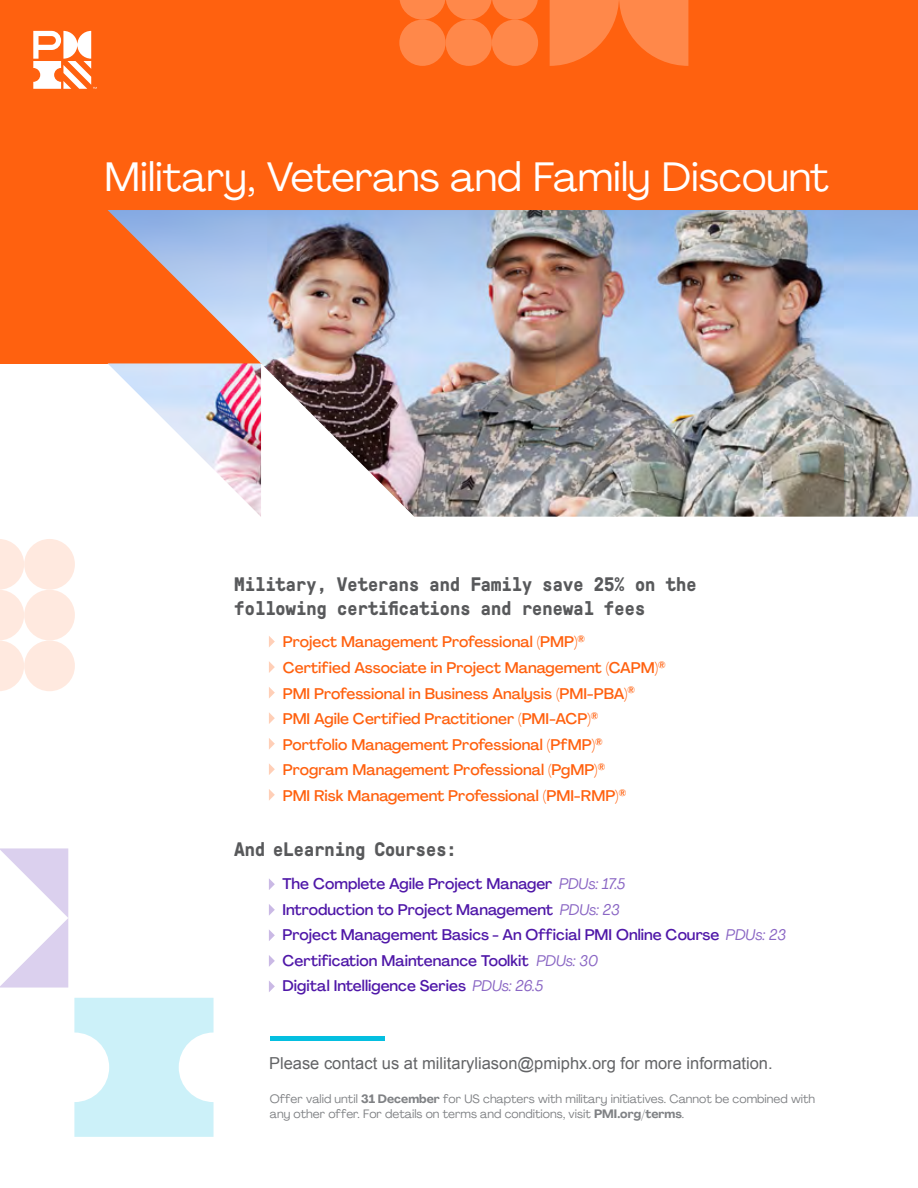
<style>
.page{position:relative;width:918px;height:1188px;background:#fff}
.page>*{position:absolute;margin:0;border:0;box-sizing:border-box;transform-origin:0 0}
.t1{font:40.65px "Agrandir";color:#fff}
.t2{font:700 19.5px/24.2px "GT Pressura Mono";letter-spacing:-.025em;color:#58595b}
.t3{font:16.5px "Arial";color:#636466}
.t4{font:500 15.3px/25.7px "Agrandir";color:#ff610f}
.t5{font:500 15.3px/25.7px "Agrandir";color:#4f17a8}
.t6{font:12px/14.4px "Agrandir";color:#808285}
.s1{font-weight:400;font-style:italic;color:#8a66c4}
.s2{font-weight:700}
</style>
<div class="page">
<div style="left:0;top:0;width:918px;height:363px;background:#ff610f"></div>
<svg style="left:550px;top:0;width:138px;height:66px"></svg>
<svg style="left:399px;top:0;width:139px;height:20px"></svg>
<div style="left:399px;top:20px;width:47px;height:46px;background:#ff884a;border-radius:50%"></div>
<div style="left:446px;top:20px;width:46px;height:46px;background:#ff884a;border-radius:50%"></div>
<div style="left:492px;top:20px;width:46px;height:46px;background:#ff884a;border-radius:50%"></div>
<svg style="left:74px;top:998px;width:140px;height:139px"></svg>
<svg style="left:0;top:848px;width:68px;height:140px"></svg>
<img style="left:108px;top:210px;width:810px;height:307px">
<div style="left:24px;top:539px;width:51px;height:51px;background:#ffe9df;border-radius:50%"></div>
<div style="left:24px;top:590px;width:51px;height:50px;background:#ffe9df;border-radius:50%"></div>
<svg style="left:0;top:539px;width:24px;height:152px"></svg>
<div style="left:24px;top:640px;width:51px;height:51px;background:#ffe9df;border-radius:50%"></div>
<svg style="left:33px;top:31px;width:64px;height:58px"></svg>
<hr style="left:270px;top:1036px;width:115px;height:4px;background:#05bfe0">
<svg style="left:269px;top:636px;width:6px;height:11px"></svg>
<svg style="left:269px;top:661px;width:6px;height:12px"></svg>
<svg style="left:269px;top:687px;width:6px;height:11px"></svg>
<svg style="left:269px;top:712px;width:6px;height:12px"></svg>
<svg style="left:269px;top:738px;width:6px;height:12px"></svg>
<svg style="left:269px;top:763px;width:6px;height:12px"></svg>
<svg style="left:269px;top:789px;width:6px;height:12px"></svg>
<svg style="left:269px;top:878px;width:6px;height:12px"></svg>
<svg style="left:269px;top:904px;width:6px;height:12px"></svg>
<svg style="left:269px;top:930px;width:6px;height:11px"></svg>
<svg style="left:269px;top:955px;width:6px;height:12px"></svg>
<svg style="left:269px;top:981px;width:6px;height:11px"></svg>
<h1 class="t1" style="left:105px;top:152px;width:726px">Military, Veterans and Family Discount</h1>
<p class="t2" style="left:234px;top:572px;width:464px">Military, Veterans and Family save 25% on the following certifications and renewal fees</p>
<p class="t4" style="left:283px;top:629px;width:384px">Project Management Professional (PMP)<sup>®<br></sup>Certified Associate in Project Management (CAPM)<sup>® </sup>PMI Professional in Business Analysis (PMI-PBA)<sup>® </sup>PMI Agile Certified Practitioner (PMI-ACP)<sup>® </sup>Portfolio Management Professional (PfMP)<sup>® </sup>Program Management Professional (PgMP)<sup>®<br></sup>PMI Risk Management Professional (PMI-RMP)<sup>®</sup></p>
<p class="t2" style="left:234px;top:837px;width:224px">And eLearning Courses:</p>
<p class="t5" style="left:282px;top:871px;width:505px">The Complete Agile Project Manager <span class="s1">PDUs: 17.5<br></span>Introduction to Project Management <span class="s1">PDUs: 23<br></span>Project Management Basics - An Official PMI Online Course <span class="s1">PDUs: 23<br></span>Certification Maintenance Toolkit <span class="s1">PDUs: 30<br></span>Digital Intelligence Series <span class="s1">PDUs: 26.5</span></p>
<p class="t3" style="left:269px;top:1052px;width:505px">Please contact us at militaryliason@pmiphx.org for more information.</p>
<p class="t6" style="left:270px;top:1092px;width:547px">Offer valid until <span class="s2">31 December</span> for US chapters with military initiatives. Cannot be combined with any other offer. For details on terms and conditions, visit <span class="s2">PMI.org/terms</span>.</p>
</div>
